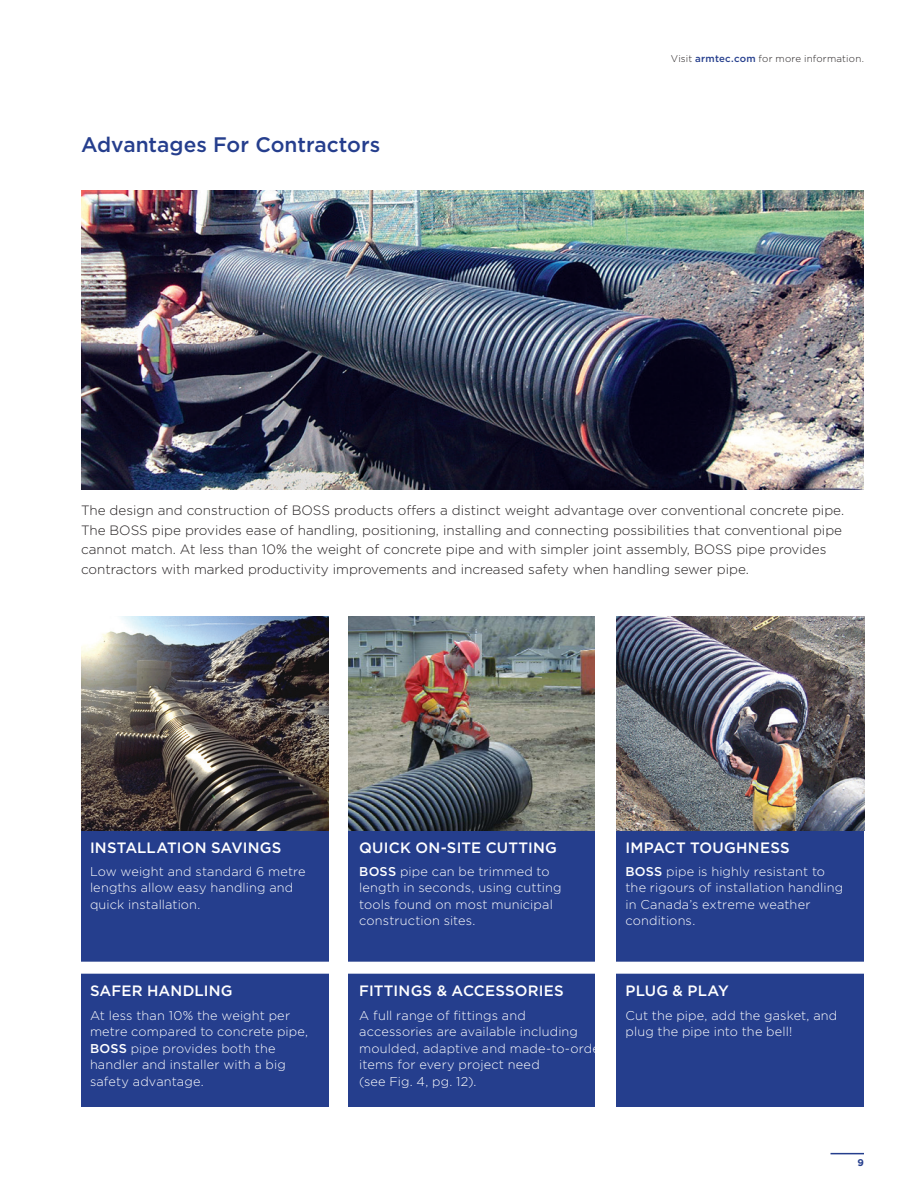
<style>
.page{position:relative;width:918px;height:1188px;background:#fff}
.page>*{position:absolute;margin:0;border:0;box-sizing:border-box;transform-origin:0 0}
.t1{font:500 21px "Gotham";color:#253e8d}
.t2{font:500 15px "Gotham";letter-spacing:.01em;color:#fff}
.t3{font:300 13.5px/19.5px "Gotham";color:#231f20}
.t4{font:300 12.75px/16.5px "Gotham";letter-spacing:.01em;color:#fff}
.t5{font:300 9.75px "Gotham";letter-spacing:.02em;color:#231f20}
.t6{font:700 9.75px "Gotham";color:#253e8d}
.s1{font-weight:500;color:#253e8d}
.s2{font-weight:500}
</style>
<div class="page">
<hr style="left:831px;top:1153px;width:33px;height:1px;background:#253e8d">
<div style="left:349px;top:828px;width:246px;height:279px;background:#253e8d"></div>
<div style="left:616px;top:828px;width:248px;height:279px;background:#253e8d"></div>
<img style="left:349px;top:616px;width:246px;height:215px">
<img style="left:617px;top:616px;width:247px;height:215px">
<img style="left:82px;top:190px;width:781px;height:299px">
<div style="left:81px;top:828px;width:248px;height:279px;background:#253e8d"></div>
<img style="left:81px;top:616px;width:248px;height:215px">
<div style="left:56px;top:962px;width:819px;height:12px;background:#fff"></div>
<h1 class="t1" style="left:81px;top:131px;width:301px">Advantages For Contractors</h1>
<p class="t5" style="left:671px;top:52px;width:195px">Visit <span class="s1">armtec.com</span> for more information.</p>
<p class="t3" style="left:81px;top:500px;width:765px">The design and construction of BOSS products offers a distinct weight advantage over conventional concrete pipe.<br>The BOSS pipe provides ease of handling, positioning, installing and connecting possibilities that conventional pipe cannot match. At less than 10% the weight of concrete pipe and with simpler joint assembly, BOSS pipe provides contractors with marked productivity improvements and increased safety when handling sewer pipe.</p>
<p class="t2" style="left:90px;top:838px;width:193px">INSTALLATION SAVINGS</p>
<p class="t4" style="left:90px;top:863px;width:217px">Low weight and standard 6 metre lengths allow easy handling and quick installation.</p>
<p class="t2" style="left:90px;top:981px;width:144px">SAFER HANDLING</p>
<p class="t4" style="left:90px;top:1006px;width:220px">At less than 10% the weight per metre compared to concrete pipe,<br><span class="s2">BOSS</span> pipe provides both the handler and installer with a big safety advantage.</p>
<p class="t2" style="left:359px;top:838px;width:199px">QUICK ON-SITE CUTTING</p>
<p class="t4" style="left:359px;top:863px;width:204px"><span class="s2">BOSS</span> pipe can be trimmed to length in seconds, using cutting tools found on most municipal construction sites.</p>
<p class="t2" style="left:626px;top:838px;width:166px">IMPACT TOUGHNESS</p>
<p class="t4" style="left:626px;top:863px;width:219px"><span class="s2">BOSS</span> pipe is highly resistant to the rigours of installation handling in Canada’s extreme weather conditions.</p>
<p class="t2" style="left:359px;top:981px;width:206px">FITTINGS &amp; ACCESSORIES</p>
<p class="t4" style="left:359px;top:1006px;width:248px">A full range of fittings and<br>accessories are available including moulded, adaptive and made-to-order items for every project need<br>(see Fig. 4, pg. 12).</p>
<p class="t2" style="left:626px;top:981px;width:105px">PLUG &amp; PLAY</p>
<p class="t4" style="left:626px;top:1006px;width:213px">Cut the pipe, add the gasket, and plug the pipe into the bell!</p>
<p class="t6" style="left:858px;top:1156px;width:8px">9</p>
</div>
